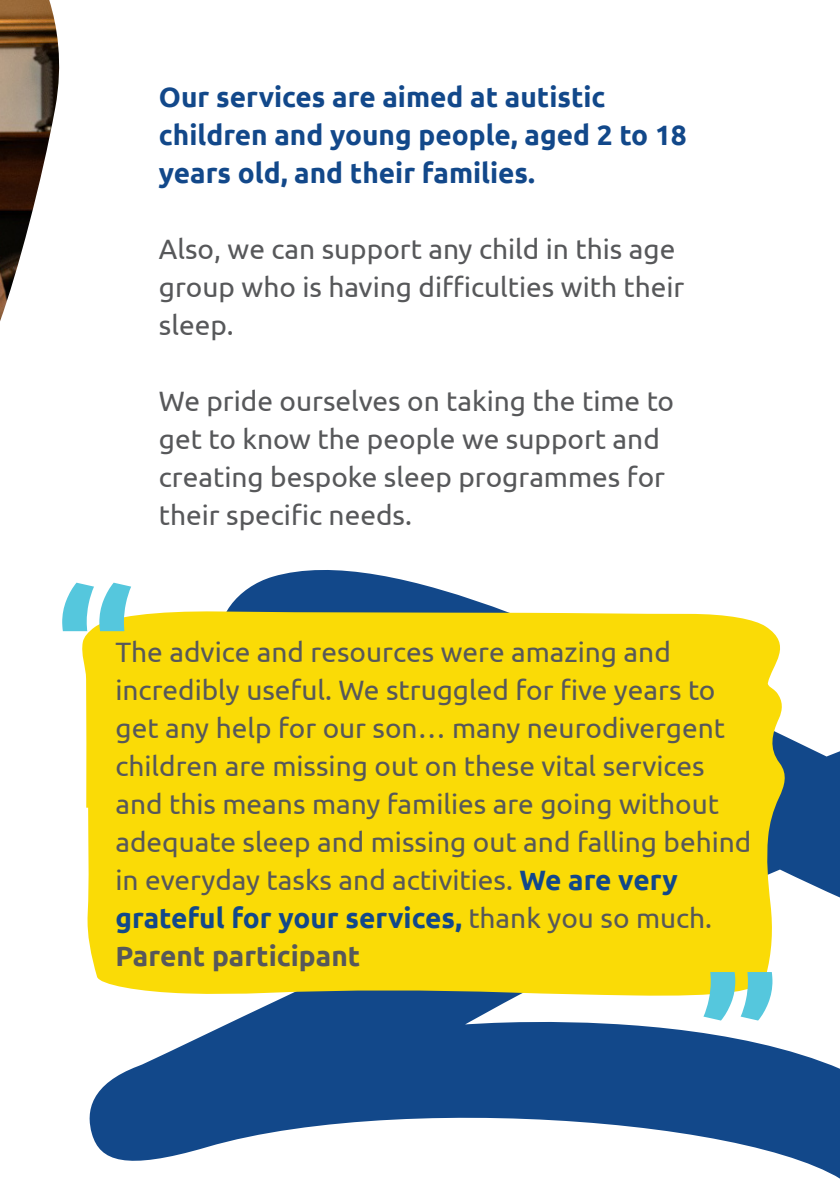
<style>
.page{position:relative;width:840px;height:1191px;background:#fff}
.page>*{position:absolute;margin:0;border:0;box-sizing:border-box;transform-origin:0 0}
.t1{font:700 172.8px "Ubuntu";color:#55c7dd}
.t2{font:28px/38px "Ubuntu";color:#57585a}
.t3{font:700 28px/38px "Ubuntu";color:#12488a}
.t4{font:700 28px "Ubuntu";color:#57585a}
.s1{font-weight:700;color:#12488a}
</style>
<div class="page">
<svg style="left:89px;top:570px;width:750px;height:608px;fill:#12488a"></svg>
<div style="left:82px;top:610px;width:712px;height:386px;background:#fadb06"></div>
<img style="left:0;top:0;width:60px;height:321px">
<p class="t3" style="left:159px;top:77px;width:529px">Our services are aimed at autistic children and young people, aged 2 to 18 years old, and their families.</p>
<p class="t2" style="left:159px;top:229px;width:526px">Also, we can support any child in this age group who is having difficulties with their sleep.</p>
<h2 class="t1" style="left:55px;top:550px;width:80px">“</h2>
<p class="t2" style="left:159px;top:381px;width:516px">We pride ourselves on taking the time to get to know the people we support and creating bespoke sleep programmes for their specific needs.</p>
<p class="t2" style="left:115px;top:632px;width:637px">The advice and resources were amazing and incredibly useful. We struggled for five years to get any help for our son… many neurodivergent children are missing out on these vital services and this means many families are going without adequate sleep and missing out and falling behind in everyday tasks and activities. <span class="s1">We are very grateful for your services,</span> thank you so much.</p>
<p class="t4" style="left:115px;top:939px;width:246px">Parent participant</p>
<h2 class="t1" style="left:779px;top:1052px;width:80px;rotate:-180deg">“</h2>
</div>
